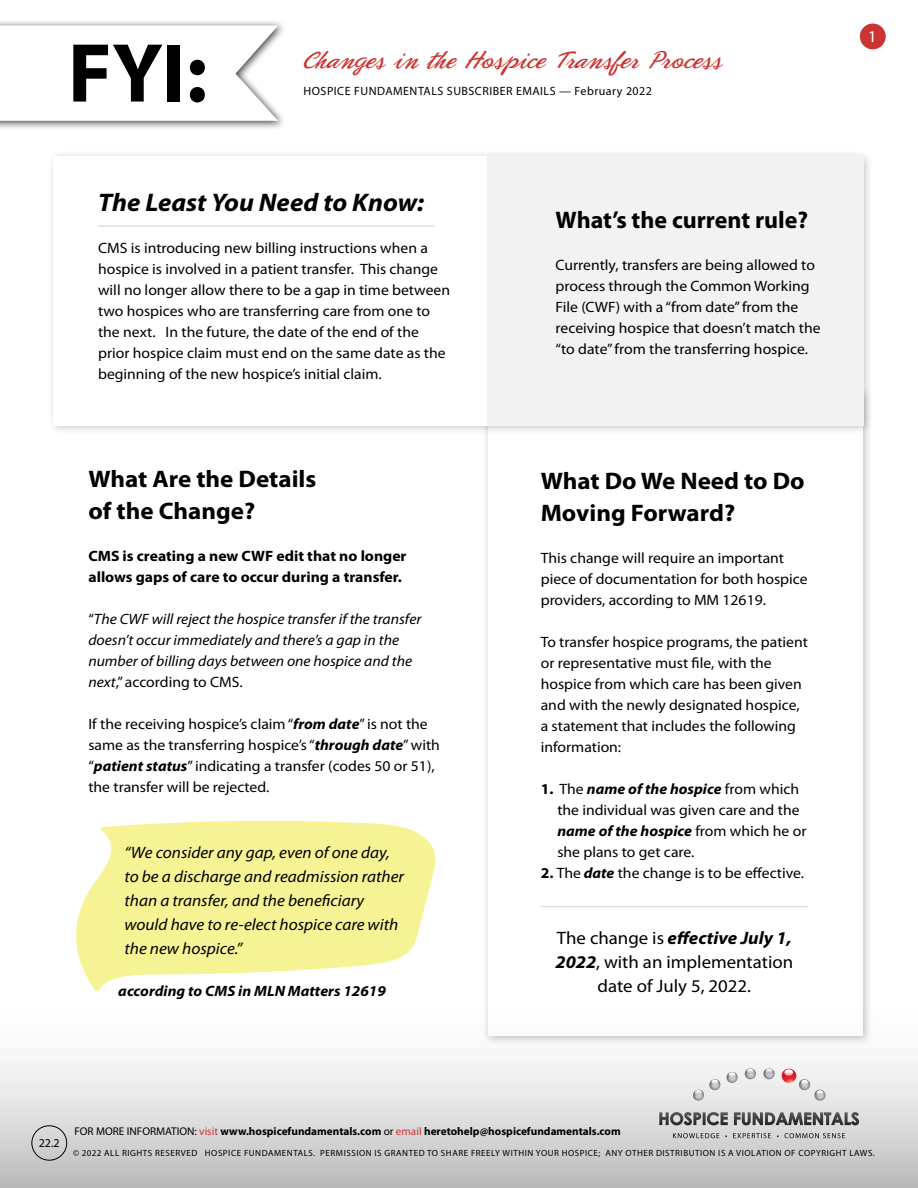
<style>
.page{position:relative;width:918px;height:1188px;background:#fff}
.page>*{position:absolute;margin:0;border:0;box-sizing:border-box;transform-origin:0 0}
.t1{font:700 84.3px "Myriad Pro";color:#000}
.t2{font:25.5px "Phoenix Script FLF";color:#cb3433}
.t3{font:italic 700 25.5px "Myriad Pro";color:#000;scale:1.04 1}
.t4{font:700 24px/31.5px "Myriad Pro";color:#000;scale:1.04 1}
.t5{font:700 24px "Myriad Pro";color:#000}
.t6{font:18px/24px "Myriad Pro";color:#000;text-align:center;scale:1.04 1}
.t7{font:italic 16.5px/24px "Myriad Pro";color:#000;scale:1.04 1}
.t8{font:16.5px "Myriad Pro";color:#fff}
.t9{font:15px/21px "Myriad Pro";color:#000;scale:1.04 1}
.t10{font:italic 15px/21px "Myriad Pro";color:#000;scale:1.04 1}
.t11{font:700 15px/21px "Myriad Pro";color:#000;scale:1.04 1}
.t12{font:italic 700 15px "Myriad Pro";color:#000;scale:1.04 1}
.t13{font:12px "Myriad Pro";letter-spacing:.04em;color:#000}
.t14{font:700 11.25px "Myriad Pro";color:#000}
.t15{font:9px "Myriad Pro";letter-spacing:.06em;color:#000}
.s1{font-style:normal}
.s2{font-weight:700;font-style:italic}
.s3{font-weight:700}
.s4{font-weight:400}
.s5{font-weight:400;color:#cb3433}
</style>
<div class="page">
<div style="left:481px;top:387px;width:392px;height:659px;background:#000;opacity:.23"></div>
<div style="left:488px;top:393px;width:375px;height:643px;background:#fff"></div>
<div style="left:47px;top:149px;width:827px;height:286px;background:#000;opacity:.23"></div>
<div style="left:54px;top:156px;width:810px;height:269px;background:#fff"></div>
<svg style="left:76px;top:821px;width:360px;height:170px;fill:#f5f394"></svg>
<div style="left:488px;top:156px;width:376px;height:269px;background:#f2f2f3"></div>
<div style="left:0;top:995px;width:918px;height:193px;background:linear-gradient(to bottom,#fff,#c1c1c2)"></div>
<div style="left:860px;top:24px;width:26px;height:25px;background:#cb3433;border-radius:50%"></div>
<svg style="left:670px;top:1112px;width:189px;height:13px;background:#868586"></svg>
<svg style="left:692px;top:1072px;width:46px;height:29px"></svg>
<svg style="left:744px;top:1068px;width:12px;height:12px"></svg>
<svg style="left:763px;top:1068px;width:12px;height:12px"></svg>
<svg style="left:782px;top:1069px;width:44px;height:32px"></svg>
<svg style="left:673px;top:1133px;width:172px;height:5px"></svg>
<div style="left:31px;top:1125px;width:36px;height:36px;border:1px solid #000;border-radius:50%"></div>
<div style="left:0;top:19px;width:287px;height:112px;background:#000;opacity:.75"></div>
<svg style="left:0;top:26px;width:278px;height:95px"></svg>
<hr style="left:98px;top:225px;width:336px;height:2px;background:#bec0c2">
<hr style="left:541px;top:906px;width:267px;height:1px;background:#bec0c2">
<h1 class="t1" style="left:68px;top:26px;width:141px">FYI:</h1>
<h2 class="t2" style="left:301px;top:46px;width:423px">Changes in the Hospice Transfer Process</h2>
<p class="t13" style="left:304px;top:84px;width:350px">HOSPICE FUNDAMENTALS SUBSCRIBER EMAILS — February 2022</p>
<h2 class="t3" style="left:98px;top:188px;width:315px">The Least You Need to Know:</h2>
<p class="t9" style="left:98px;top:237px;width:340px">CMS is introducing new billing instructions when a hospice is involved in a patient transfer. This change will no longer allow there to be a gap in time between two hospices who are transferring care from one to the next. In the future, the date of the end of the prior hospice claim must end on the same date as the beginning of the new hospice’s initial claim.</p>
<h3 class="t4" style="left:88px;top:463px;width:221px">What Are the Details of the Change?</h3>
<p class="t11" style="left:88px;top:545px;width:307px">CMS is creating a new CWF edit that no longer allows gaps of care to occur during a transfer.</p>
<p class="t10" style="left:88px;top:608px;width:322px"><span class="s1">“</span>The CWF will reject the hospice transfer if the transfer doesn’t occur immediately and there’s a gap in the number of billing days between one hospice and the next<span class="s1">,” according to CMS.</span></p>
<p class="t9" style="left:88px;top:713px;width:339px">If the receiving hospice’s claim “<span class="s2">from date</span>” is not the same as the transferring hospice’s “<span class="s2">through date</span>” with “<span class="s2">patient status</span>” indicating a transfer (codes 50 or 51), the transfer will be rejected.</p>
<p class="t7" style="left:124px;top:840px;width:270px">“We consider any gap, even of one day, to be a discharge and readmission rather than a transfer, and the beneficiary would have to re-elect hospice care with the new hospice.”</p>
<p class="t12" style="left:118px;top:982px;width:259px">according to CMS in MLN Matters 12619</p>
<h3 class="t5" style="left:556px;top:207px;width:254px">What’s the current rule?</h3>
<p class="t9" style="left:556px;top:255px;width:256px">Currently, transfers are being allowed to process through the Common Working File (CWF) with a “from date” from the receiving hospice that doesn’t match the “to date” from the transferring hospice.</p>
<h3 class="t4" style="left:541px;top:466px;width:255px">What Do We Need to Do<br>Moving Forward?</h3>
<p class="t9" style="left:541px;top:547px;width:258px">This change will require an important piece of documentation for both hospice providers, according to MM 12619.</p>
<p class="t9" style="left:541px;top:631px;width:258px">To transfer hospice programs, the patient or representative must file, with the hospice from which care has been given and with the newly designated hospice, a statement that includes the following information:</p>
<p class="t9" style="left:557px;top:778px;width:241px;text-indent:-17px"><span class="s3">1.</span> The <span class="s2">name of the hospice</span> from which the individual was given care and the <span class="s2">name of the hospice</span> from which he or she plans to get care.</p>
<p class="t9" style="left:541px;top:862px;width:255px"><span class="s3">2.</span> The <span class="s2">date</span> the change is to be effective.</p>
<p class="t6" style="left:555px;top:926px;width:230px">The change is <span class="s2">effective July 1,<br>2022</span>, with an implementation date of July 5, 2022.</p>
<p class="t8" style="left:868px;top:28px;width:10px">1</p>
<p class="t13" style="left:39px;top:1136px;width:22px">22.2</p>
<p class="t14" style="left:74px;top:1125px;width:548px"><span class="s4">FOR MORE INFORMATION:</span> <span class="s5">visit</span> www.hospicefundamentals.com <span class="s4">or</span> <span class="s5">email</span> heretohelp@hospicefundamentals.com</p>
<p class="t15" style="left:73px;top:1148px;width:803px">© 2022 ALL RIGHTS RESERVED HOSPICE FUNDAMENTALS. PERMISSION IS GRANTED TO SHARE FREELY WITHIN YOUR HOSPICE; ANY OTHER DISTRIBUTION IS A VIOLATION OF COPYRIGHT LAWS.</p>
</div>
